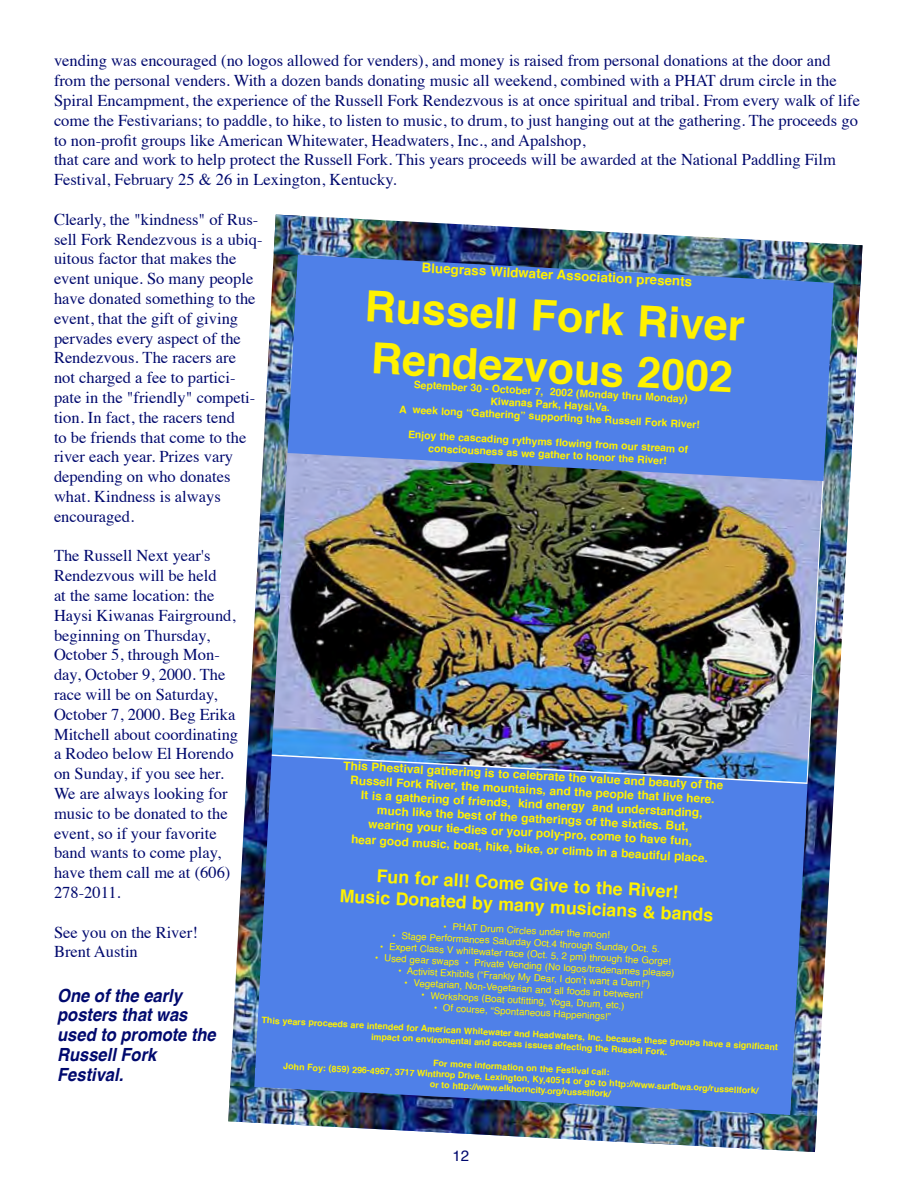
<style>
.page{position:relative;width:918px;height:1188px;background:#fff}
.page>*{position:absolute;margin:0;border:0;box-sizing:border-box;transform-origin:0 0}
.t1{font:700 43.05px/51.9px "Helvetica";color:#fff200}
.t2{font:italic 700 18.15px/19.8px "Helvetica";color:#00096e;scale:.91 1}
.t3{font:700 17.85px/21.5px "Helvetica";color:#fff200;text-align:center}
.t4{font:16.5px/19.8px "Times";color:#00096e}
.t5{font:15px "Helvetica";color:#00096e}
.t6{font:700 13.35px "Helvetica";color:#fff200}
.t7{font:700 11.85px/14.2px "Helvetica";color:#fff200;text-align:center}
.t8{font:700 10.35px/12.5px "Helvetica";color:#fff200;text-align:center}
.t9{font:9.6px "Helvetica";color:#fff200}
.t10{font:700 8.85px/10.8px "Helvetica";color:#fff200;text-align:center}
</style>
<div class="page">
<img style="left:300px;top:482px;width:488px;height:274px">
<div style="left:300px;top:756px;width:488px;height:293px;background:#4f80e8"></div>
<svg style="left:300px;top:284px;width:488px;height:198px;fill:#4f80e8"></svg>
<img style="left:230px;top:249px;width:70px;height:837px">
<img style="left:788px;top:284px;width:73px;height:828px">
<div style="left:257px;top:1049px;width:535px;height:37px;background:#4f80e8"></div>
<img style="left:274px;top:215px;width:588px;height:69px">
<img style="left:228px;top:1086px;width:589px;height:66px">
<p class="t4" style="left:54px;top:50px;width:808px">vending was encouraged (no logos allowed for venders), and money is raised from personal donations at the door and from the personal venders. With a dozen bands donating music all weekend, combined with a PHAT drum circle in the Spiral Encampment, the experience of the Russell Fork Rendezvous is at once spiritual and tribal. From every walk of life come the Festivarians; to paddle, to hike, to listen to music, to drum, to just hanging out at the gathering. The proceeds go to non-profit groups like American Whitewater, Headwaters, Inc., and Apalshop,<br>that care and work to help protect the Russell Fork. This years proceeds will be awarded at the National Paddling Film Festival, February 25 &amp; 26 in Lexington, Kentucky.</p>
<p class="t4" style="left:54px;top:208px;width:210px">Clearly, the "kindness" of Rus&shy;sell Fork Rendezvous is a ubiq&shy;uitous factor that makes the event unique. So many people have donated something to the event, that the gift of giving pervades every aspect of the<br>Rendezvous. The racers are<br>not charged a fee to partici&shy;pate in the "friendly" competi&shy;tion. In fact, the racers tend<br>to be friends that come to the river each year. Prizes vary depending on who donates what. Kindness is always encouraged.</p>
<p class="t4" style="left:54px;top:545px;width:186px">The Russell Next year's<br>Rendezvous will be held<br>at the same location: the<br>Haysi Kiwanas Fairground, beginning on Thursday,<br>October 5, through Mon&shy;day, October 9, 2000. The race will be on Saturday,<br>October 7, 2000. Beg Erika<br>Mitchell about coordinating a Rodeo below El Horendo on Sunday, if you see her.<br>We are always looking for music to be donated to the event, so if your favorite band wants to come play, have them call me at (606)<br>278-2011.</p>
<p class="t4" style="left:54px;top:921px;width:145px">See you on the River!<br>Brent Austin</p>
<p class="t6" style="left:422px;top:257px;width:272px;rotate:3deg">Bluegrass Wildwater Association presents</p>
<h1 class="t1" style="left:366px;top:281px;width:382px;rotate:3deg">Russell Fork River<br>Rendezvous 2002</h1>
<p class="t8" style="left:401px;top:378px;width:303px;rotate:3deg">September 30 - October 7, 2002 (Monday thru Monday)<br>Kiwanas Park, Haysi,Va.<br>A week long “Gathering” supporting the Russell Fork River!</p>
<p class="t8" style="left:409px;top:428px;width:282px;rotate:3deg">Enjoy the cascading rythyms flowing from our stream of consciousness as we gather to honor the River!</p>
<p class="t7" style="left:344px;top:758px;width:382px;rotate:3deg">This Phestival gathering is to celebrate the value and beauty of the Russell Fork River, the mountains, and the people that live here.<br>It is a gathering of friends, kind energy and understanding,<br>much like the best of the gatherings of the sixties. But,<br>wearing your tie-dies or your poly-pro, come to have fun,</p>
<p class="t7" style="left:352px;top:832px;width:359px;rotate:3deg">hear good music, boat, hike, bike, or climb in a beautiful place.</p>
<p class="t3" style="left:342px;top:864px;width:376px;rotate:3deg">Fun for all! Come Give to the River!<br>Music Donated by many musicians &amp; bands</p>
<p class="t9" style="left:444px;top:919px;width:168px;rotate:3deg">• PHAT Drum Circles under the moon!</p>
<p class="t9" style="left:393px;top:928px;width:269px;rotate:3deg">• Stage Performances Saturday Oct.4 through Sunday Oct. 5.</p>
<p class="t9" style="left:380px;top:939px;width:293px;rotate:3deg">• Expert Class V whitewater race (Oct. 5, 2 pm) through the Gorge!</p>
<p class="t9" style="left:376px;top:950px;width:301px;rotate:3deg">• Used gear swaps • Private Vending (No logos/tradenames please)</p>
<p class="t9" style="left:399px;top:963px;width:254px;rotate:3deg">• Activist Exhibits (“Frankly My Dear, I don’t want a Dam!”)</p>
<p class="t9" style="left:405px;top:975px;width:240px;rotate:3deg">• Vegetarian, Non-Vegetarian and all foods in between!</p>
<p class="t2" style="left:57px;top:985px;width:176px">One of the early posters that was used to promote the<br>Russell Fork<br>Festival.</p>
<p class="t9" style="left:422px;top:988px;width:205px;rotate:3deg">• Workshops (Boat outfitting, Yoga, Drum, etc.)</p>
<p class="t9" style="left:434px;top:1000px;width:179px;rotate:3deg">• Of course, “Spontaneous Happenings!”</p>
<p class="t10" style="left:262px;top:1015px;width:519px;rotate:3deg">This years proceeds are intended for American Whitewater and Headwaters, Inc. because these groups have a significant impact on enviromental and access issues affecting the Russell Fork.</p>
<p class="t10" style="left:284px;top:1050px;width:477px;rotate:3deg">For more information on the Festival call:<br>John Foy: (859) 296-4967, 3717 Winthrop Drive, Lexington, Ky,40514 or go to http://www.surfbwa.org/russellfork/ or to http://www.elkhorncity.org/russellfork/</p>
<p class="t5" style="left:453px;top:1144px;width:18px">12</p>
</div>
